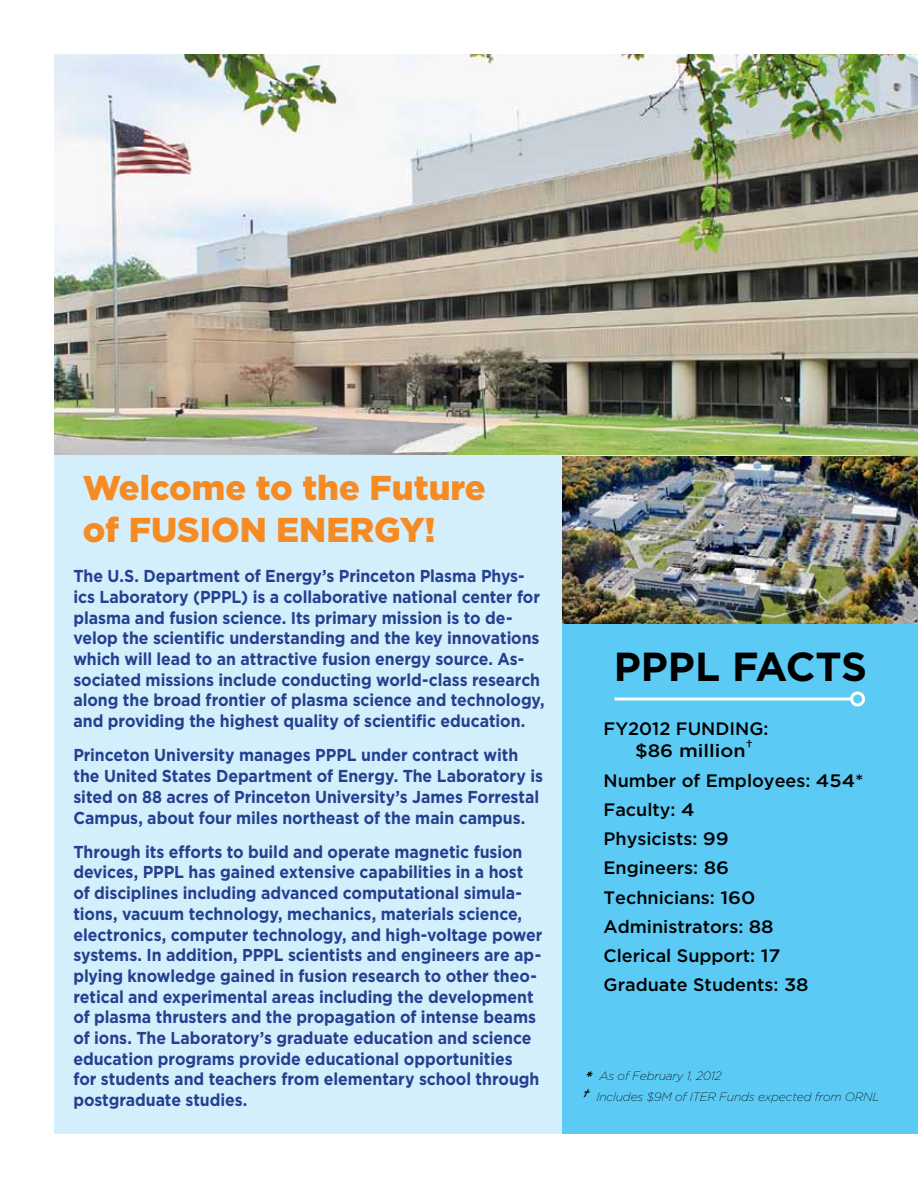
<style>
.page{position:relative;width:918px;height:1188px;background:#fff}
.page>*{position:absolute;margin:0;border:0;box-sizing:border-box;transform-origin:0 0}
.t1{font:700 40.5px "Gotham";color:#000}
.t2{font:900 34.5px/41.4px "Gotham";color:#f68b24}
.t3{font:500 18px/29.2px "Gotham";color:#000}
.t4{font:700 17.25px/20.7px "Gotham";letter-spacing:-.005em;color:#25408f;scale:.92 1}
.t5{font:italic 200 12px/21.8px "Gotham";letter-spacing:-.01em;color:#000}
.s1{font-weight:700;font-size:16.5px}
</style>
<div class="page">
<img style="left:54px;top:54px;width:864px;height:403px">
<div style="left:54px;top:455px;width:837px;height:679px;background:#d4effc"></div>
<div style="left:562px;top:620px;width:356px;height:514px;background:#5bcbf5"></div>
<hr style="left:615px;top:697px;width:237px;height:3px;background:#fff">
<div style="left:850px;top:691px;width:15px;height:15px;border:3px solid #fff;border-radius:50%"></div>
<img style="left:563px;top:457px;width:355px;height:166px">
<h2 class="t2" style="left:83px;top:467px;width:405px">Welcome to the Future of Fusion Energy!</h2>
<p class="t4" style="left:73px;top:566px;width:514px">The U.S. Department of Energy’s Princeton Plasma Phys&shy;ics Laboratory (PPPL) is a collaborative national center for plasma and fusion science. Its primary mission is to de&shy;velop the scientific understanding and the key innovations which will lead to an attractive fusion energy source. As&shy;sociated missions include conducting world-class research along the broad frontier of plasma science and technology, and providing the highest quality of scientific education.</p>
<p class="t4" style="left:73px;top:745px;width:512px">Princeton University manages PPPL under contract with the United States Department of Energy. The Laboratory is sited on 88 acres of Princeton University’s James Forrestal Campus, about four miles northeast of the main campus.</p>
<p class="t4" style="left:73px;top:841px;width:511px">Through its efforts to build and operate magnetic fusion devices, PPPL has gained extensive capabilities in a host of disciplines including advanced computational simula&shy;tions, vacuum technology, mechanics, materials science, electronics, computer technology, and high-voltage power systems. In addition, PPPL scientists and engineers are ap&shy;plying knowledge gained in fusion research to other theo&shy;retical and experimental areas including the development of plasma thrusters and the propagation of intense beams of ions. The Laboratory’s graduate education and science education programs provide educational opportunities<br>for students and teachers from elementary school through postgraduate studies.</p>
<h1 class="t1" style="left:614px;top:640px;width:255px">PPPL FACTS</h1>
<p class="t3" style="left:635px;top:717px;width:135px;line-height:22.5px;text-indent:-32px">FY2012 Funding: $86 million<sup>†</sup></p>
<p class="t3" style="left:604px;top:765px;width:262px">N umber of Employees: 454*<br>Faculty: 4<br>Physicists: 99<br>Engineers: 86<br>Technicians: 160<br>Administrators: 88<br>Clerical Support: 17<br>Graduate Students: 38</p>
<p class="t5" style="left:580px;top:1065px;width:301px"><span class="s1">*</span> As of February 1, 2012<br><span class="s1">†</span> Includes $9M of ITER Funds expected from ORNL</p>
</div>
